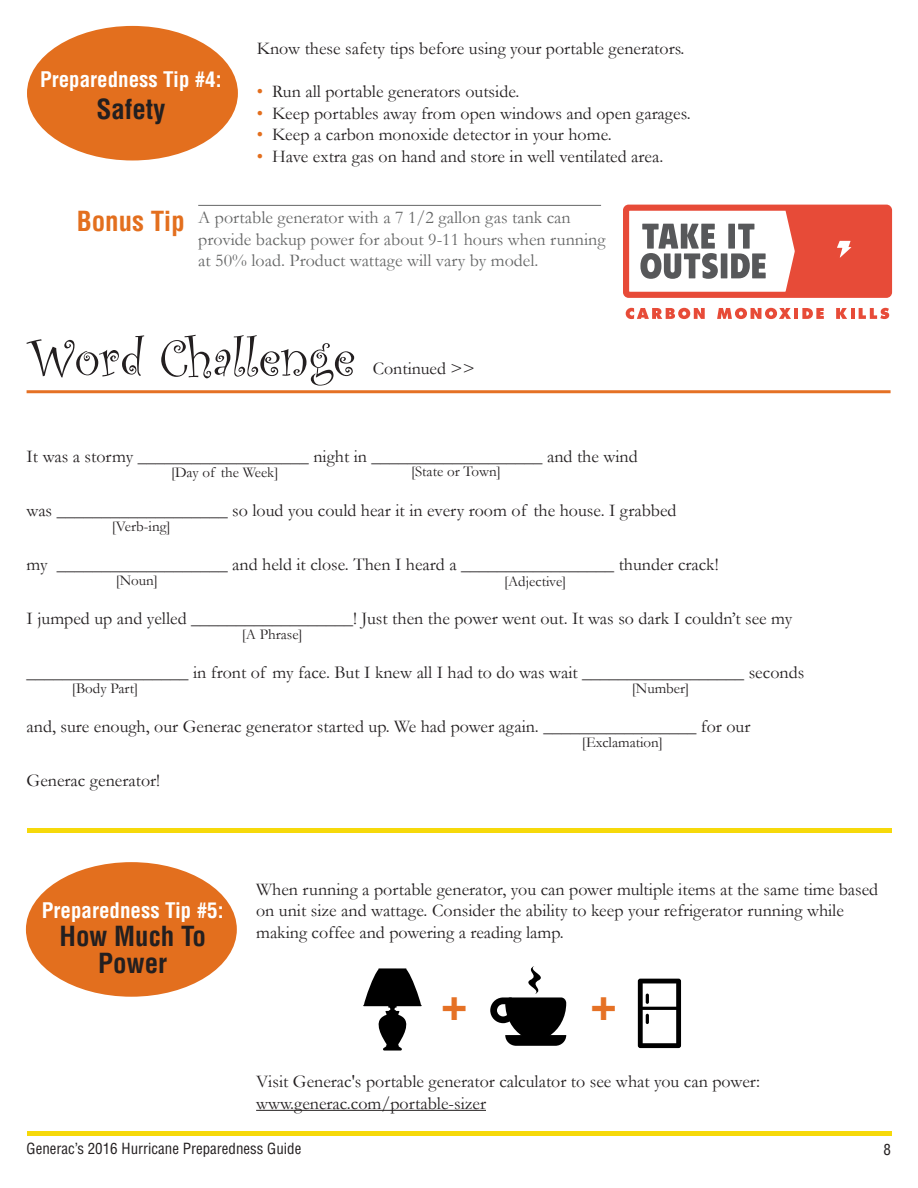
<style>
.page{position:relative;width:918px;height:1188px;background:#fff}
.page>*{position:absolute;margin:0;border:0;box-sizing:border-box;transform-origin:0 0}
.t1{font:54px "Curlz";color:#231f20}
.t2{font:900 45px "Helvetica LT Std";color:#e57125}
.t3{font:700 condensed 27px/27px "Helvetica LT Std";color:#231f20;text-align:center}
.t4{font:700 condensed 27px "Helvetica LT Std";color:#e36f1e}
.t5{font:700 condensed 21px "Helvetica LT Std";color:#fff}
.t6{font:18px/21.6px "Garamond";color:#231f20}
.t7{font:18px/21.6px "Garamond";color:#656666}
.t8{font:15px "Garamond";color:#231f20}
.t9{font:condensed 15px "Helvetica LT Std";color:#231f20}
.s1{color:#e36f1e}
</style>
<div class="page">
<div style="left:27px;top:1131px;width:864px;height:5px;background:#f6d90a"></div>
<hr style="left:27px;top:390px;width:864px;height:3px;background:#e57125">
<div style="left:27px;top:828px;width:864px;height:5px;background:#f6d90a"></div>
<div style="left:27px;top:26px;width:211px;height:134px;background:#e36f1e;border-radius:50%"></div>
<hr style="left:198px;top:205px;width:403px;height:1px;background:#656666">
<div style="left:623px;top:205px;width:269px;height:93px;background:#e74b38;border-radius:6px"></div>
<svg style="left:629px;top:211px;width:166px;height:81px"></svg>
<svg style="left:837px;top:241px;width:14px;height:17px"></svg>
<svg style="left:626px;top:308px;width:79px;height:11px"></svg>
<svg style="left:717px;top:308px;width:74px;height:11px"></svg>
<hr style="left:794px;top:308px;width:4px;height:11px;background:#e74b38">
<svg style="left:802px;top:308px;width:22px;height:11px"></svg>
<svg style="left:836px;top:308px;width:11px;height:11px"></svg>
<hr style="left:851px;top:308px;width:4px;height:11px;background:#e74b38">
<svg style="left:859px;top:308px;width:30px;height:11px"></svg>
<div style="left:26px;top:862px;width:211px;height:135px;background:#e36f1e;border-radius:50%"></div>
<svg style="left:363px;top:968px;width:59px;height:83px"></svg>
<svg style="left:490px;top:966px;width:76px;height:80px"></svg>
<hr style="left:256px;top:1110px;width:230px;height:1px;background:#231f20">
<svg style="left:638px;top:979px;width:43px;height:69px"></svg>
<p class="t5" style="left:40px;top:71px;width:183px">Preparedness Tip #4:</p>
<h3 class="t3" style="left:96px;top:98px;width:71px">Safety</h3>
<p class="t6" style="left:257px;top:37px;width:429px">Know these safety tips before using your portable generators.</p>
<p class="t6" style="left:257px;top:82px;width:264px"><span class="s1">•</span> Run all portable generators outside.</p>
<p class="t6" style="left:257px;top:102px;width:435px"><span class="s1">•</span> Keep portables away from open windows and open garages.</p>
<p class="t6" style="left:257px;top:123px;width:357px"><span class="s1">•</span> Keep a carbon monoxide detector in your home.</p>
<p class="t6" style="left:257px;top:147px;width:408px"><span class="s1">•</span> Have extra gas on hand and store in well ventilated area.</p>
<h3 class="t4" style="left:77px;top:209px;width:110px">Bonus Tip</h3>
<p class="t7" style="left:198px;top:209px;width:409px">A portable generator with a 7 1/2 gallon gas tank can provide backup power for about 9-11 hours when running at 50% load. Product wattage will vary by model.</p>
<h1 class="t1" style="left:28px;top:335px;width:329px">Word Challenge</h1>
<p class="t6" style="left:373px;top:359px;width:103px">Continued &gt;&gt;</p>
<p class="t6" style="left:27px;top:447px;width:613px">It was a stormy ___________________ night in ___________________ and the wind</p>
<p class="t6" style="left:27px;top:501px;width:652px">was ___________________ so loud you could hear it in every room of the house. I grabbed</p>
<p class="t6" style="left:27px;top:555px;width:694px">my ___________________ and held it close. Then I heard a _________________ thunder crack!</p>
<p class="t6" style="left:27px;top:609px;width:767px">I jumped up and yelled __________________! Just then the power went out. It was so dark I couldn’t see my</p>
<p class="t6" style="left:27px;top:663px;width:779px">__________________ in front of my face. But I knew all I had to do was wait __________________ seconds</p>
<p class="t6" style="left:27px;top:717px;width:725px">and, sure enough, our Generac generator started up. We had power again. _________________ for our</p>
<p class="t6" style="left:27px;top:771px;width:135px">Generac generator!</p>
<p class="t8" style="left:171px;top:467px;width:109px">[Day of the Week]</p>
<p class="t8" style="left:411px;top:466px;width:91px">[State or Town]</p>
<p class="t8" style="left:112px;top:521px;width:60px">[Verb-ing]</p>
<p class="t8" style="left:116px;top:575px;width:44px">[Noun]</p>
<p class="t8" style="left:504px;top:575px;width:64px">[Adjective]</p>
<p class="t8" style="left:242px;top:628px;width:62px">[A Phrase]</p>
<p class="t8" style="left:72px;top:683px;width:68px">[Body Part]</p>
<p class="t8" style="left:632px;top:682px;width:59px">[Number]</p>
<p class="t8" style="left:582px;top:736px;width:83px">[Exclamation]</p>
<p class="t5" style="left:42px;top:901px;width:183px">Preparedness Tip #5:</p>
<h3 class="t3" style="left:60px;top:925px;width:148px">How Much To<br>Power</h3>
<p class="t6" style="left:256px;top:880px;width:624px">When running a portable generator, you can power multiple items at the same time based on unit size and wattage. Consider the ability to keep your refrigerator running while making coffee and powering a reading lamp.</p>
<h2 class="t2" style="left:440px;top:978px;width:31px">+</h2>
<h2 class="t2" style="left:589px;top:978px;width:31px">+</h2>
<p class="t6" style="left:256px;top:1073px;width:506px">Visit Generac's portable generator calculator to see what you can power: www.generac.com/portable-sizer</p>
<p class="t9" style="left:27px;top:1143px;width:276px">Generac’s 2016 Hurricane Preparedness Guide</p>
<p class="t9" style="left:883px;top:1143px;width:9px">8</p>
</div>
